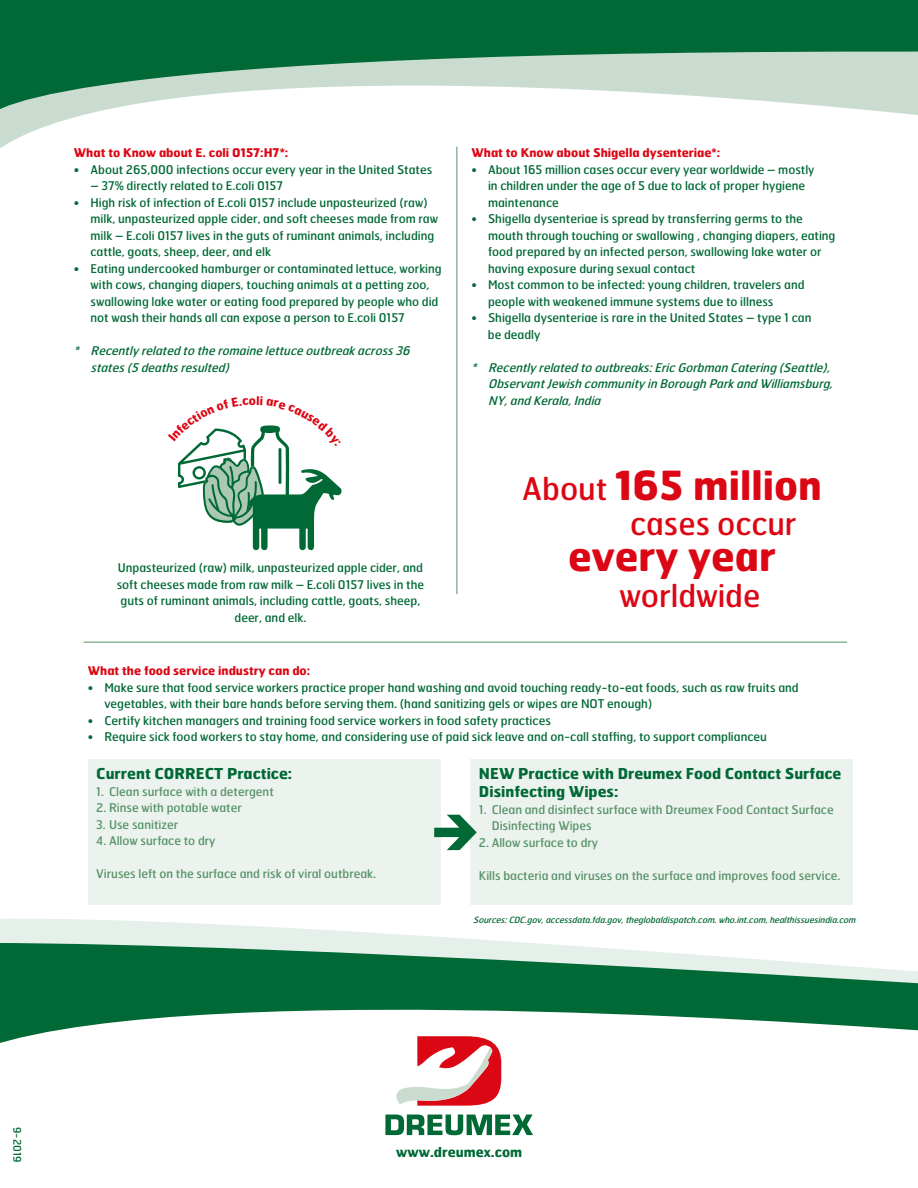
<style>
.page{position:relative;width:918px;height:1188px;background:#fff}
.page>*{position:absolute;margin:0;border:0;box-sizing:border-box;transform-origin:0 0}
.t1{font:700 40.05px "Dreumex Hermes";color:#dc0714}
.t2{font:31.2px "Dreumex Hermes";color:#dc0714}
.t3{font:700 15px/18px "Dreumex Hermes";color:#006935}
.t4{font:700 13.5px "Dreumex Hermes";color:#006935}
.t5{font:12px/16.5px "Dreumex Hermes";color:#006935}
.t6{font:12px/16.5px "Dreumex Hermes";color:#579368}
.t7{font:italic 12px/16.5px "Dreumex Hermes";color:#006935}
.t8{font:700 12px "Dreumex Hermes";color:#dc0714}
.t9{font:10.5px "Dreumex Hermes";color:#006935}
.t10{font:italic 8.7px "Dreumex Hermes";color:#006935}
.s1{font-weight:400;font-size:31.2px}
</style>
<div class="page">
<hr style="left:84px;top:642px;width:763px;height:1px;background:#579368">
<hr style="left:457px;top:147px;width:1px;height:447px;background:#579368">
<div style="left:88px;top:760px;width:353px;height:145px;background:#ecf3ee"></div>
<div style="left:470px;top:760px;width:383px;height:145px;background:#ecf3ee"></div>
<svg style="left:434px;top:815px;width:43px;height:35px"></svg>
<svg style="left:0;top:918px;width:526px;height:25px;fill:#e6f0eb"></svg>
<svg style="left:0;top:943px;width:918px;height:100px;fill:#006935"></svg>
<svg style="left:385px;top:1036px;width:148px;height:99px"></svg>
<svg style="left:0;top:118px;width:458px;height:40px"></svg>
<svg style="left:0;top:0;width:918px;height:118px;fill:#006935"></svg>
<svg style="left:178px;top:425px;width:164px;height:126px"></svg>
<p class="t8" style="left:74px;top:142px;width:216px">What to Know about E. coli O157:H7*:</p>
<p class="t5" style="left:74px;top:160px;width:360px">• About 265,000 infections occur every year in the United States</p>
<p class="t5" style="left:90px;top:177px;width:194px">– 37% directly related to E.coli 0157</p>
<p class="t5" style="left:90px;top:193px;width:349px;text-indent:-16px">• High risk of infection of E.coli 0157 include unpasteurized (raw) milk, unpasteurized apple cider, and soft cheeses made from raw milk – E.coli 0157 lives in the guts of ruminant animals, including cattle, goats, sheep, deer, and elk</p>
<p class="t5" style="left:90px;top:259px;width:353px;text-indent:-16px">• Eating undercooked hamburger or contaminated lettuce, working with cows, changing diapers, touching animals at a petting zoo, swallowing lake water or eating food prepared by people who did not wash their hands all can expose a person to E.coli 0157</p>
<p class="t7" style="left:90px;top:342px;width:321px;text-indent:-16px">* Recently related to the romaine lettuce outbreak across 36 states (5 deaths resulted)</p>
<p class="t5" style="left:117px;top:559px;width:309px;text-align:center">Unpasteurized (raw) milk, unpasteurized apple cider, and soft cheeses made from raw milk – E.coli 0157 lives in the guts of ruminant animals, including cattle, goats, sheep, deer, and elk.</p>
<p class="t8" style="left:472px;top:142px;width:250px">What to Know about Shigella dysenteriae*:</p>
<p class="t5" style="left:488px;top:160px;width:328px;text-indent:-16px">• About 165 million cases occur every year worldwide – mostly in children under the age of 5 due to lack of proper hygiene maintenance</p>
<p class="t5" style="left:488px;top:210px;width:349px;text-indent:-16px">• Shigella dysenteriae is spread by transferring germs to the mouth through touching or swallowing , changing diapers, eating food prepared by an infected person, swallowing lake water or having exposure during sexual contact</p>
<p class="t5" style="left:488px;top:276px;width:318px;text-indent:-16px">• Most common to be infected: young children, travelers and people with weakened immune systems due to illness</p>
<p class="t5" style="left:488px;top:309px;width:325px;text-indent:-16px">• Shigella dysenteriae is rare in the United States – type 1 can be deadly</p>
<p class="t7" style="left:488px;top:358px;width:346px;text-indent:-16px">* Recently related to outbreaks: Eric Gorbman Catering (Seattle),<br>Observant Jewish community in Borough Park and Williamsburg,<br>NY, and Kerala, India</p>
<h1 class="t1" style="left:522px;top:449px;width:301px"><span class="s1">About</span> 165 million</h1>
<h2 class="t2" style="left:630px;top:497px;width:168px">cases occur</h2>
<h1 class="t1" style="left:568px;top:521px;width:209px">every year</h1>
<h2 class="t2" style="left:619px;top:568px;width:143px">worldwide</h2>
<p class="t8" style="left:88px;top:660px;width:224px">What the food service industry can do:</p>
<p class="t5" style="left:104px;top:678px;width:696px;text-indent:-16px">• Make sure that food service workers practice proper hand washing and avoid touching ready-to-eat foods, such as raw fruits and vegetables, with their bare hands before serving them. (hand sanitizing gels or wipes are NOT enough)</p>
<p class="t5" style="left:88px;top:711px;width:465px">• Certify kitchen managers and training food service workers in food safety practices</p>
<p class="t5" style="left:88px;top:728px;width:681px">• Require sick food workers to stay home, and considering use of paid sick leave and on-call staffing, to support complianceu</p>
<p class="t3" style="left:96px;top:764px;width:197px">Current CORRECT Practice:</p>
<p class="t6" style="left:96px;top:782px;width:179px">1. Clean surface with a detergent</p>
<p class="t6" style="left:96px;top:799px;width:147px">2. Rinse with potable water</p>
<p class="t6" style="left:96px;top:815px;width:83px">3. Use sanitizer</p>
<p class="t6" style="left:96px;top:832px;width:121px">4. Allow surface to dry</p>
<p class="t6" style="left:96px;top:865px;width:281px">Viruses left on the surface and risk of viral outbreak.</p>
<p class="t3" style="left:479px;top:764px;width:364px">NEW Practice with Dreumex Food Contact Surface<br>Disinfecting Wipes:</p>
<p class="t6" style="left:492px;top:800px;width:344px;text-indent:-13px">1. Clean and disinfect surface with Dreumex Food Contact Surface<br>Disinfecting Wipes</p>
<p class="t6" style="left:479px;top:833px;width:121px">2. Allow surface to dry</p>
<p class="t6" style="left:479px;top:866px;width:363px">Kills bacteria and viruses on the surface and improves food service.</p>
<p class="t10" style="left:473px;top:912px;width:384px">Sources: CDC.gov, accessdata.fda.gov, theglobaldispatch.com. who.int.com, healthissuesindia.com</p>
<p class="t9" style="left:27px;top:1127px;width:37px;rotate:90deg">9-2019</p>
<p class="t4" style="left:396px;top:1143px;width:127px">www.dreumex.com</p>
</div>
